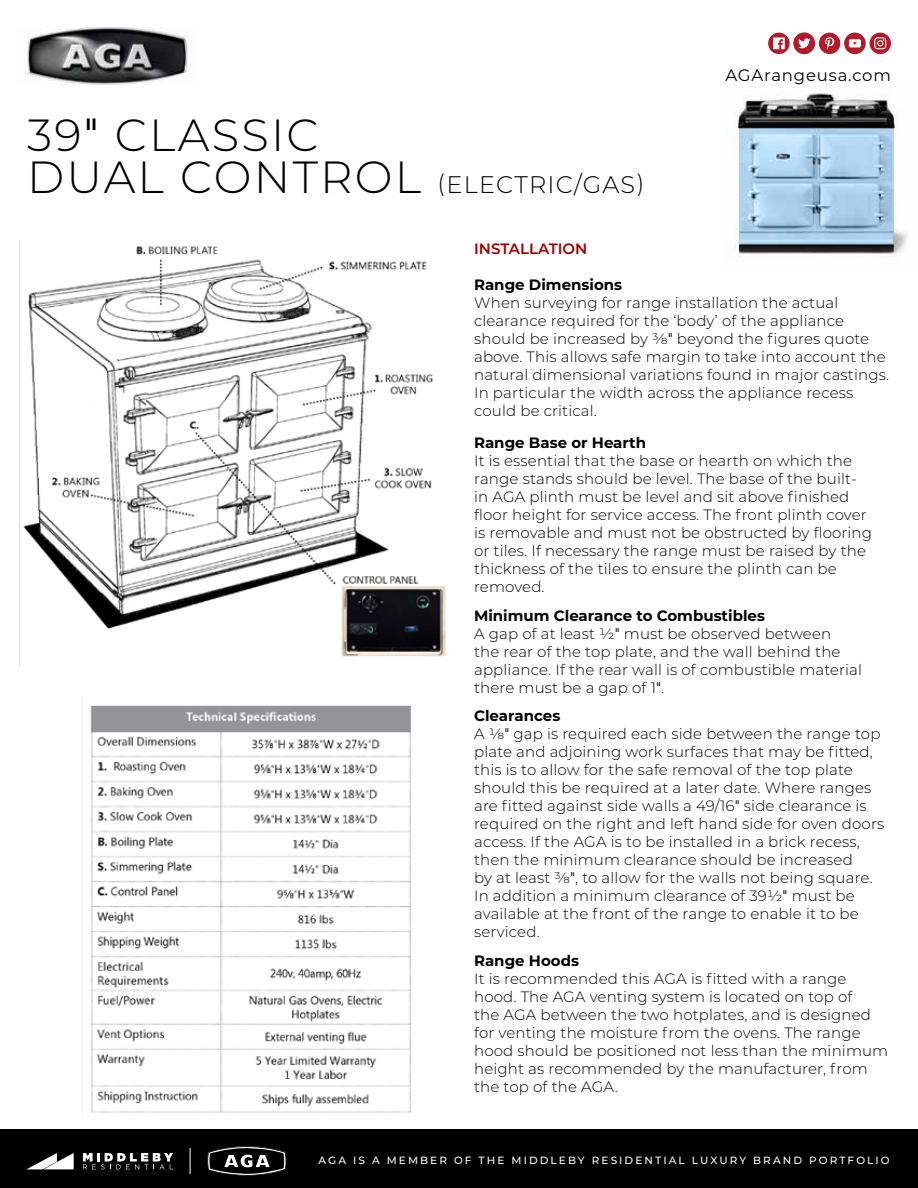
<style>
.page{position:relative;width:918px;height:1188px;background:#fff}
.page>*{position:absolute;margin:0;border:0;box-sizing:border-box;transform-origin:0 0}
.t1{font:300 45px "Montserrat";letter-spacing:.05em;color:#000}
.t2{font:300 24px "Montserrat";letter-spacing:.05em;color:#000}
.t3{font:16.5px "Montserrat";letter-spacing:.05em;color:#000}
.t4{font:300 15px/18px "Montserrat";letter-spacing:.01em;color:#000}
.t5{font:700 15px "Montserrat";color:#000}
.t6{font:600 15px "Montserrat";color:#900}
.t7{font:500 10.5px "Montserrat";letter-spacing:.2em;color:#fff}
.s1{font-family:"Trade Gothic LT Std Cn 18";font-weight:400}
.s2{font-size:45px}
.s3{font-weight:700}
</style>
<div class="page">
<svg style="left:768px;top:32px;width:123px;height:22px"></svg>
<div style="left:0;top:1130px;width:918px;height:58px;background:#000"></div>
<svg style="left:83px;top:1153px;width:90px;height:16px"></svg>
<svg style="left:27px;top:1153px;width:47px;height:16px"></svg>
<svg style="left:207px;top:1146px;width:79px;height:30px"></svg>
<svg style="left:190px;top:1148px;width:1px;height:26px"></svg>
<img style="left:27px;top:27px;width:161px;height:58px">
<img style="left:726px;top:93px;width:181px;height:165px">
<img style="left:19px;top:241px;width:427px;height:424px">
<img style="left:90px;top:705px;width:321px;height:408px">
<h1 class="t1" style="left:27px;top:104px;width:293px">39<span class="s1">"</span> CLASSIC</h1>
<h2 class="t2" style="left:27px;top:168px;width:619px"><span class="s2">DUAL CONTROL</span> (ELECTRIC/GAS)</h2>
<p class="t3" style="left:725px;top:64px;width:167px">AGArangeusa.com</p>
<p class="t6" style="left:474px;top:238px;width:115px">INSTALLATION</p>
<p class="t5" style="left:474px;top:274px;width:150px">Range Dimensions</p>
<p class="t4" style="left:474px;top:293px;width:416px">When surveying for range installation the actual clearance required for the ‘body’ of the appliance should be increased by ⅜<span class="s1">"</span> beyond the figures quote above. This allows safe margin to take into account the natural dimensional variations found in major castings.<br>In particular the width across the appliance recess could be critical.</p>
<p class="t5" style="left:474px;top:432px;width:174px">Range Base or Hearth</p>
<p class="t4" style="left:474px;top:452px;width:399px">It is essential that the base or hearth on which the range stands should be level. The base of the built&shy;in AGA plinth must be level and sit above finished floor height for service access. The front plinth cover is removable and must not be obstructed by flooring or tiles. If necessary the range must be raised by the thickness of the tiles to ensure the plinth can be removed.</p>
<p class="t4" style="left:474px;top:606px;width:390px"><span class="s3">Minimum Clearance to Combustibles<br></span>A gap of at least ½<span class="s1">"</span> must be observed between<br>the rear of the top plate, and the wall behind the appliance. If the rear wall is of combustible material there must be a gap of 1<span class="s1">"</span>.</p>
<p class="t4" style="left:474px;top:707px;width:412px"><span class="s3">Clearances<br></span>A ⅛<span class="s1">"</span> gap is required each side between the range top plate and adjoining work surfaces that may be fitted, this is to allow for the safe removal of the top plate should this be required at a later date. Where ranges are fitted against side walls a 49/16<span class="s1">"</span> side clearance is required on the right and left hand side for oven doors access. If the AGA is to be installed in a brick recess, then the minimum clearance should be increased<br>by at least ⅜<span class="s1">"</span>, to allow for the walls not being square.<br>In addition a minimum clearance of 39½<span class="s1">"</span> must be available at the front of the range to enable it to be serviced.</p>
<p class="t5" style="left:474px;top:950px;width:106px">Range Hoods</p>
<p class="t4" style="left:474px;top:969px;width:416px">It is recommended this AGA is fitted with a range hood. The AGA venting system is located on top of<br>the AGA between the two hotplates, and is designed for venting the moisture from the ovens. The range hood should be positioned not less than the minimum height as recommended by the manufacturer, from the top of the AGA.</p>
<p class="t7" style="left:319px;top:1153px;width:573px">AGA IS A MEMBER OF THE MIDDLEBY RESIDENTIAL LUXURY BRAND PORTFOLIO</p>
</div>
